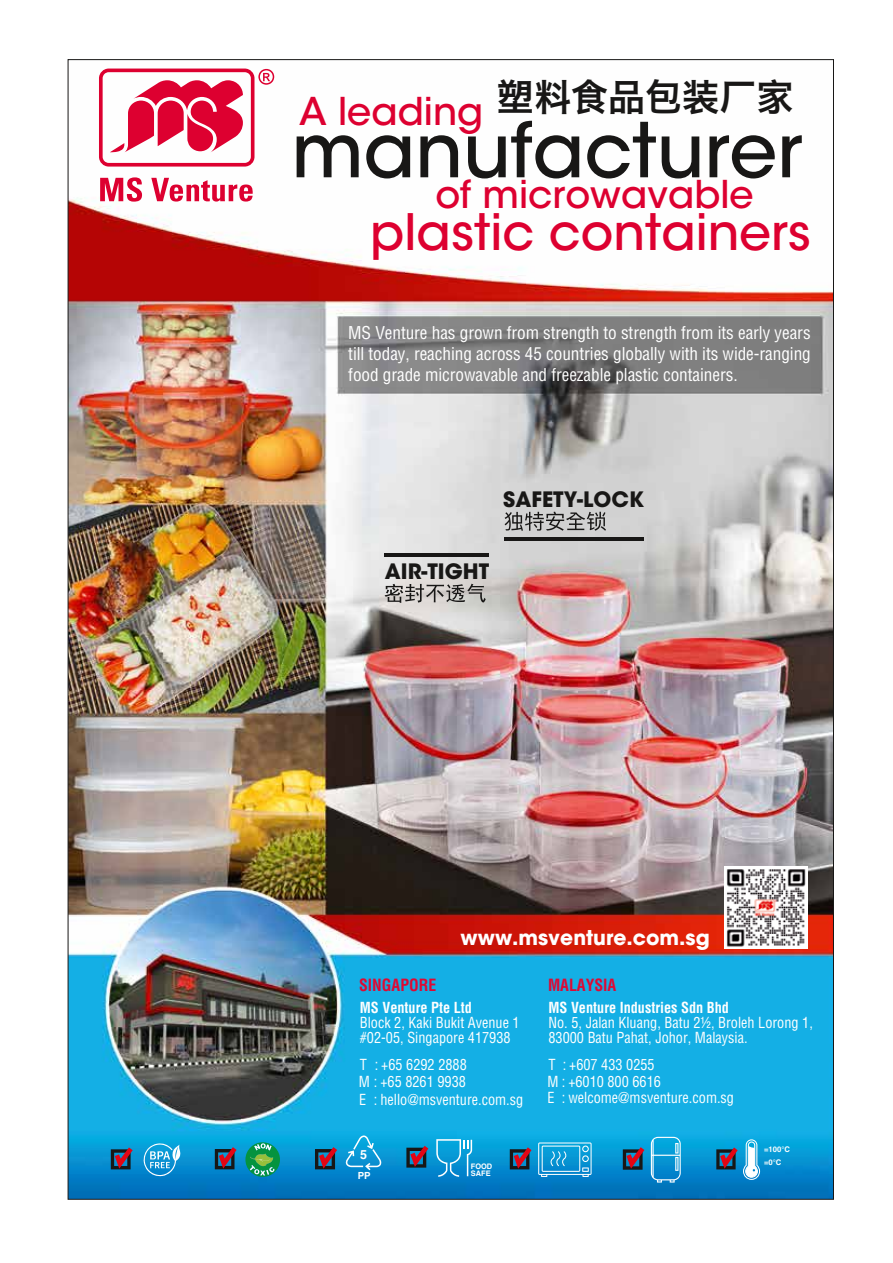
<style>
.page{position:relative;width:893px;height:1263px;background:#fff}
.page>*{position:absolute;margin:0;border:0;box-sizing:border-box;transform-origin:0 0}
.t1{font:500 75px "ITC Avant Garde Std";color:#181716}
.t2{font:500 49.8px "ITC Avant Garde Std";color:#dd0030}
.t3{font:500 38.1px "ITC Avant Garde Std";color:#dd0030}
.t4{font:37.05px "Hiragino Sans GB W6";color:#181716}
.t5{font:700 21.15px "ITC Avant Garde Std";color:#181716}
.t6{font:700 20.25px "ITC Avant Garde Std";color:#fff}
.t7{font:condensed 17.25px/20.7px "Helvetica LT Std";letter-spacing:-.005em;color:#fff;text-align:justify}
.t8{font:700 condensed 16.5px "Helvetica LT Std";color:#de0934;scale:.96 1}
.t9{font:condensed 14.85px/16.5px "Helvetica LT Std";color:#fff;scale:.96 1}
.t10{font:700 condensed 14.85px "Helvetica LT Std";color:#fff;scale:.96 1}
.t11{font:700 12.75px "Helvetica LT Std";color:#fff}
.t12{font:700 9.75px "Helvetica LT Std";color:#fff}
.t13{font:700 7.8px/12.5px "Helvetica LT Std";color:#fff}
.t14{font:700 7.5px/7.5px "Helvetica LT Std";color:#fff}
</style>
<div class="page">
<img style="left:70px;top:68px;width:762px;height:1130px">
<svg style="left:100px;top:177px;width:42px;height:25px"></svg>
<svg style="left:151px;top:178px;width:102px;height:24px"></svg>
<svg style="left:99px;top:69px;width:175px;height:98px"></svg>
<svg style="left:143px;top:1143px;width:38px;height:34px"></svg>
<svg style="left:111px;top:1147px;width:22px;height:22px"></svg>
<svg style="left:245px;top:1142px;width:35px;height:35px"></svg>
<svg style="left:215px;top:1147px;width:22px;height:22px"></svg>
<svg style="left:345px;top:1135px;width:37px;height:35px"></svg>
<svg style="left:315px;top:1147px;width:22px;height:22px"></svg>
<svg style="left:436px;top:1139px;width:36px;height:38px"></svg>
<svg style="left:406px;top:1146px;width:22px;height:21px"></svg>
<svg style="left:538px;top:1142px;width:54px;height:35px"></svg>
<svg style="left:510px;top:1147px;width:21px;height:22px"></svg>
<svg style="left:651px;top:1137px;width:30px;height:45px"></svg>
<svg style="left:623px;top:1147px;width:21px;height:23px"></svg>
<svg style="left:716px;top:1139px;width:44px;height:41px"></svg>
<hr style="left:385px;top:553px;width:104px;height:4px;background:#181716">
<hr style="left:504px;top:537px;width:140px;height:4px;background:#181716">
<img style="left:724px;top:866px;width:83px;height:82px">
<svg style="left:505px;top:512px;width:101px;height:19px"></svg>
<svg style="left:385px;top:584px;width:101px;height:19px"></svg>
<h3 class="t4" style="left:497px;top:72px;width:298px">塑料食品包装厂家</h3>
<h3 class="t3" style="left:299px;top:87px;width:186px">A leading</h3>
<h1 class="t1" style="left:291px;top:104px;width:512px">manufacturer</h1>
<h3 class="t3" style="left:435px;top:171px;width:320px">of microwavable</h3>
<h2 class="t2" style="left:370px;top:201px;width:442px">plastic containers</h2>
<p class="t7" style="left:348px;top:323px;width:464px">MS Venture has grown from strength to strength from its early years till today, reaching across 45 countries globally with its wide-ranging food grade microwavable and freezable plastic containers.</p>
<h3 class="t5" style="left:503px;top:485px;width:142px">SAFETY-LOCK</h3>
<h3 class="t5" style="left:385px;top:558px;width:106px">AIR-TIGHT</h3>
<h3 class="t6" style="left:461px;top:924px;width:251px">www.msventure.com.sg</h3>
<p class="t8" style="left:359px;top:975px;width:82px">SINGAPORE</p>
<p class="t8" style="left:548px;top:975px;width:73px">MALAYSIA</p>
<p class="t10" style="left:548px;top:998px;width:190px">MS Venture Industries Sdn Bhd</p>
<p class="t9" style="left:548px;top:1015px;width:277px;line-height:15px">No. 5, Jalan Kluang, Batu 2½, Broleh Lorong 1,<br>83000 Batu Pahat, Johor, Malaysia.</p>
<p class="t9" style="left:548px;top:1056px;width:196px">T : +607 433 0255<br>M : +6010 800 6616<br>E : welcome@msventure.com.sg</p>
<p class="t10" style="left:360px;top:998px;width:118px">MS Venture Pte Ltd</p>
<p class="t9" style="left:360px;top:1015px;width:168px;line-height:15px">Block 2, Kaki Bukit Avenue 1 #02-05, Singapore 417938</p>
<p class="t9" style="left:359px;top:1056px;width:114px">T : +65 6292 2888<br>M : +65 8261 9938</p>
<p class="t9" style="left:359px;top:1091px;width:173px">E : hello@msventure.com.sg</p>
<p class="t11" style="left:360px;top:1146px;width:8px">5</p>
<p class="t12" style="left:358px;top:1170px;width:14px">PP</p>
<p class="t14" style="left:471px;top:1162px;width:23px">FOOD<br>SAFE</p>
<p class="t13" style="left:764px;top:1143px;width:27px">=100°C =0°C</p>
</div>
